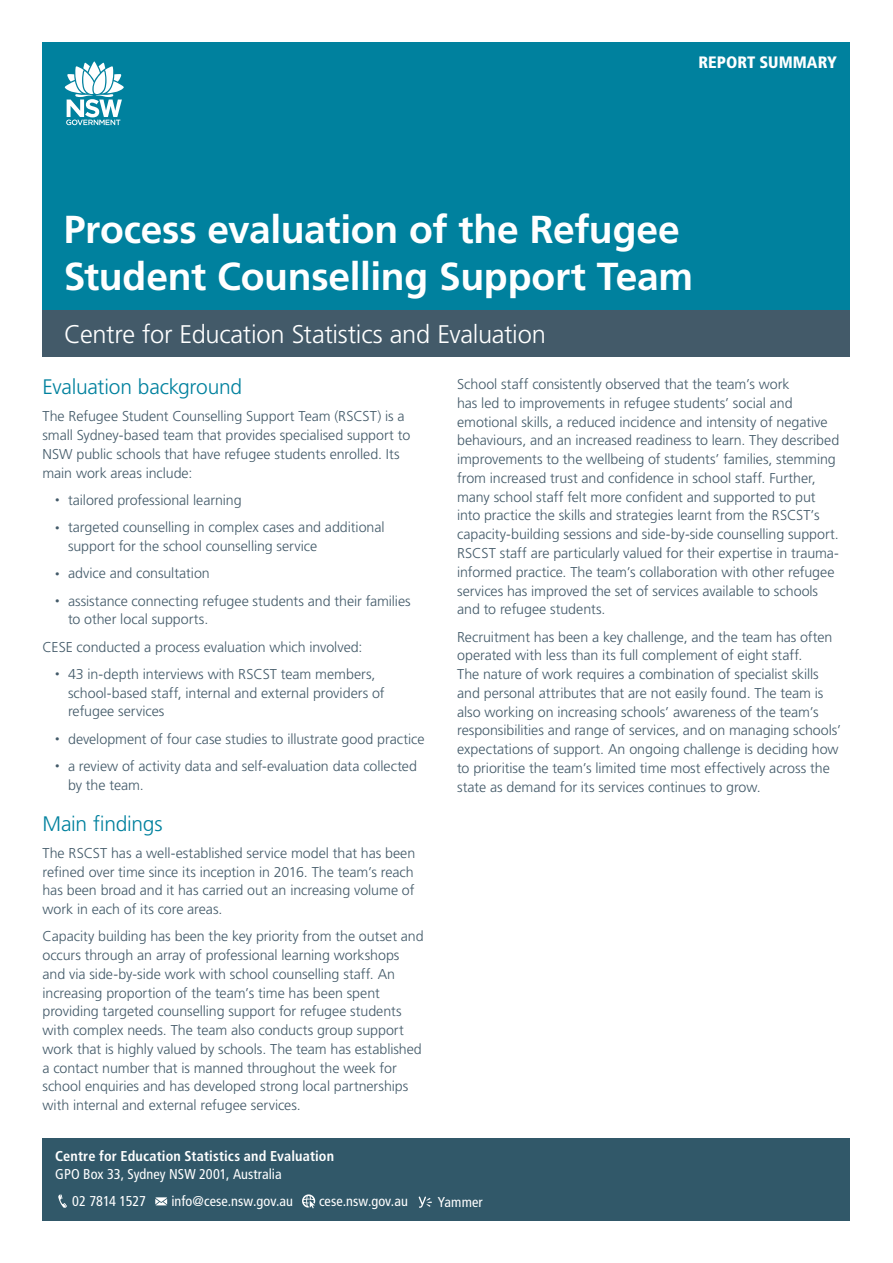
<style>
.page{position:relative;width:893px;height:1263px;background:#fff}
.page>*{position:absolute;margin:0;border:0;box-sizing:border-box;transform-origin:0 0}
._1_1_Document_sub_ti{font:700 39px/46.8px "Frutiger LT Pro";letter-spacing:-.01em;color:#fff}
._1_4_CESE_banner{font:300 25.5px "Frutiger LT Pro";letter-spacing:-.015em;color:#fff}
.Heading_H1_-__TOC_Le{font:300 21px "Frutiger LT Pro";letter-spacing:-.015em;color:#00819e}
.CESE_bar{font:900 condensed 16.5px "Frutiger LT Pro";color:#fff}
.Body_Copy{font:300 14.25px/18.8px "Frutiger LT Pro";letter-spacing:-.005em;color:#435a69}
.t1{font:condensed 14.25px "Frutiger LT Pro";letter-spacing:.005em;color:#fff}
.t2{font:700 condensed 14.25px "Frutiger LT Pro";letter-spacing:.01em;color:#fff}
.s1{font-size:9px}
</style>
<div class="page">
<div style="left:43px;top:43px;width:807px;height:288px;background:#00819e"></div>
<div style="left:43px;top:310px;width:807px;height:47px;background:#435a69"></div>
<svg style="left:65px;top:61px;width:59px;height:64px"></svg>
<div style="left:43px;top:1137px;width:807px;height:83px;background:#315869"></div>
<svg style="left:58px;top:1194px;width:9px;height:14px"></svg>
<svg style="left:155px;top:1197px;width:12px;height:8px"></svg>
<svg style="left:302px;top:1194px;width:13px;height:14px"></svg>
<svg style="left:419px;top:1196px;width:13px;height:12px"></svg>
<p class="CESE_bar" style="left:698px;top:52px;width:140px">REPORT SUMMARY</p>
<p class="_1_1_Document_sub_ti" style="left:64px;top:206px;width:631px">Process evaluation of the Refugee<br>Student Counselling Support Team</p>
<p class="_1_4_CESE_banner" style="left:64px;top:320px;width:483px">Centre for Education Statistics and Evaluation</p>
<h1 class="Heading_H1_-__TOC_Le" style="left:43px;top:375px;width:201px">Evaluation background</h1>
<p class="Body_Copy" style="left:43px;top:407px;width:369px">The Refugee Student Counselling Support Team (RSCST) is a small Sydney-based team that provides specialised support to NSW public schools that have refugee students enrolled. Its main work areas include:</p>
<p class="Body_Copy" style="left:55px;top:491px;width:188px"><span class="s1">•</span> tailored professional learning</p>
<p class="Body_Copy" style="left:68px;top:518px;width:318px;text-indent:-13px"><span class="s1">•</span> targeted counselling in complex cases and additional support for the school counselling service</p>
<p class="Body_Copy" style="left:55px;top:564px;width:156px"><span class="s1">•</span> advice and consultation</p>
<p class="Body_Copy" style="left:68px;top:591px;width:344px;text-indent:-13px"><span class="s1">•</span> assistance connecting refugee students and their families to other local supports.</p>
<p class="Body_Copy" style="left:43px;top:637px;width:321px">CESE conducted a process evaluation which involved:</p>
<p class="Body_Copy" style="left:68px;top:665px;width:318px;text-indent:-13px"><span class="s1">•</span> 43 in-depth interviews with RSCST team members, school‑based staff, internal and external providers of refugee services</p>
<p class="Body_Copy" style="left:55px;top:729px;width:371px"><span class="s1">•</span> development of four case studies to illustrate good practice</p>
<p class="Body_Copy" style="left:68px;top:757px;width:350px;text-indent:-13px"><span class="s1">•</span> a review of activity data and self-evaluation data collected by the team.</p>
<h1 class="Heading_H1_-__TOC_Le" style="left:43px;top:811px;width:122px">Main findings</h1>
<p class="Body_Copy" style="left:43px;top:844px;width:374px;text-align:justify">The RSCST has a well-established service model that has been refined over time since its inception in 2016. The team’s reach has been broad and it has carried out an increasing volume of work in each of its core areas.</p>
<p class="Body_Copy" style="left:43px;top:927px;width:383px">Capacity building has been the key priority from the outset and occurs through an array of professional learning workshops and via side-by-side work with school counselling staff. An increasing proportion of the team’s time has been spent providing targeted counselling support for refugee students with complex needs. The team also conducts group support work that is highly valued by schools. The team has established a contact number that is manned throughout the week for school enquiries and has developed strong local partnerships with internal and external refugee services.</p>
<p class="Body_Copy" style="left:457px;top:375px;width:384px">School staff consistently observed that the team’s work<br>has led to improvements in refugee students’ social and emotional skills, a reduced incidence and intensity of negative behaviours, and an increased readiness to learn. They described improvements to the wellbeing of students’ families, stemming from increased trust and confidence in school staff. Further, many school staff felt more confident and supported to put into practice the skills and strategies learnt from the RSCST’s capacity-building sessions and side-by-side counselling support.<br>RSCST staff are particularly valued for their expertise in trauma&shy;informed practice. The team’s collaboration with other refugee services has improved the set of services available to schools and to refugee students.</p>
<p class="Body_Copy" style="left:457px;top:627px;width:386px">Recruitment has been a key challenge, and the team has often operated with less than its full complement of eight staff.<br>The nature of work requires a combination of specialist skills and personal attributes that are not easily found. The team is also working on increasing schools’ awareness of the team’s responsibilities and range of services, and on managing schools’ expectations of support. An ongoing challenge is deciding how to prioritise the team’s limited time most effectively across the state as demand for its services continues to grow.</p>
<p class="t2" style="left:55px;top:1147px;width:280px">Centre for Education Statistics and Evaluation</p>
<p class="t1" style="left:55px;top:1166px;width:228px">GPO Box 33, Sydney NSW 2001, Australia</p>
<p class="t1" style="left:72px;top:1192px;width:75px">02 7814 1527</p>
<p class="t1" style="left:171px;top:1192px;width:123px">info@cese.nsw.gov.au</p>
<p class="t1" style="left:319px;top:1192px;width:90px">cese.nsw.gov.au</p>
<p class="t1" style="left:438px;top:1193px;width:46px">Yammer</p>
</div>
